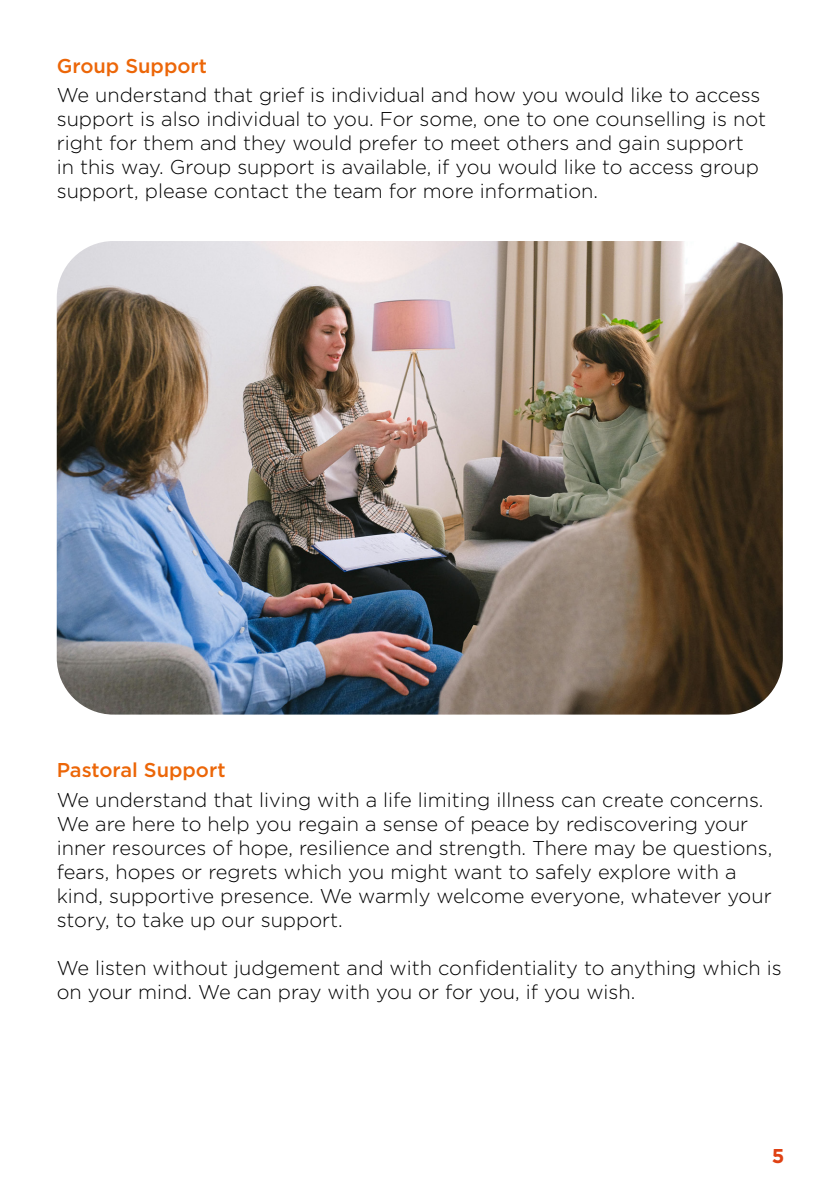
<style>
.page{position:relative;width:840px;height:1191px;background:#fff}
.page>*{position:absolute;margin:0;border:0;box-sizing:border-box;transform-origin:0 0}
.t1{font:300 20px/24px "Gotham";color:#000}
.t2{font:500 20px "Gotham";color:#ec6608}
.t3{font:700 20px "Gotham";color:#df4113}
</style>
<div class="page">
<img style="left:57px;top:241px;width:725px;height:473px">
<p class="t2" style="left:57px;top:53px;width:152px">Group Support</p>
<p class="t1" style="left:57px;top:83px;width:710px">We understand that grief is individual and how you would like to access support is also individual to you. For some, one to one counselling is not right for them and they would prefer to meet others and gain support<br>in this way. Group support is available, if you would like to access group support, please contact the team for more information.</p>
<p class="t2" style="left:57px;top:757px;width:170px">Pastoral Support</p>
<p class="t1" style="left:57px;top:787px;width:716px">We understand that living with a life limiting illness can create concerns.<br>We are here to help you regain a sense of peace by rediscovering your inner resources of hope, resilience and strength. There may be questions, fears, hopes or regrets which you might want to safely explore with a kind, supportive presence. We warmly welcome everyone, whatever your story, to take up our support.</p>
<p class="t1" style="left:57px;top:955px;width:726px">We listen without judgement and with confidentiality to anything which is on your mind. We can pray with you or for you, if you wish.</p>
<p class="t3" style="left:771px;top:1142px;width:14px">5</p>
</div>
